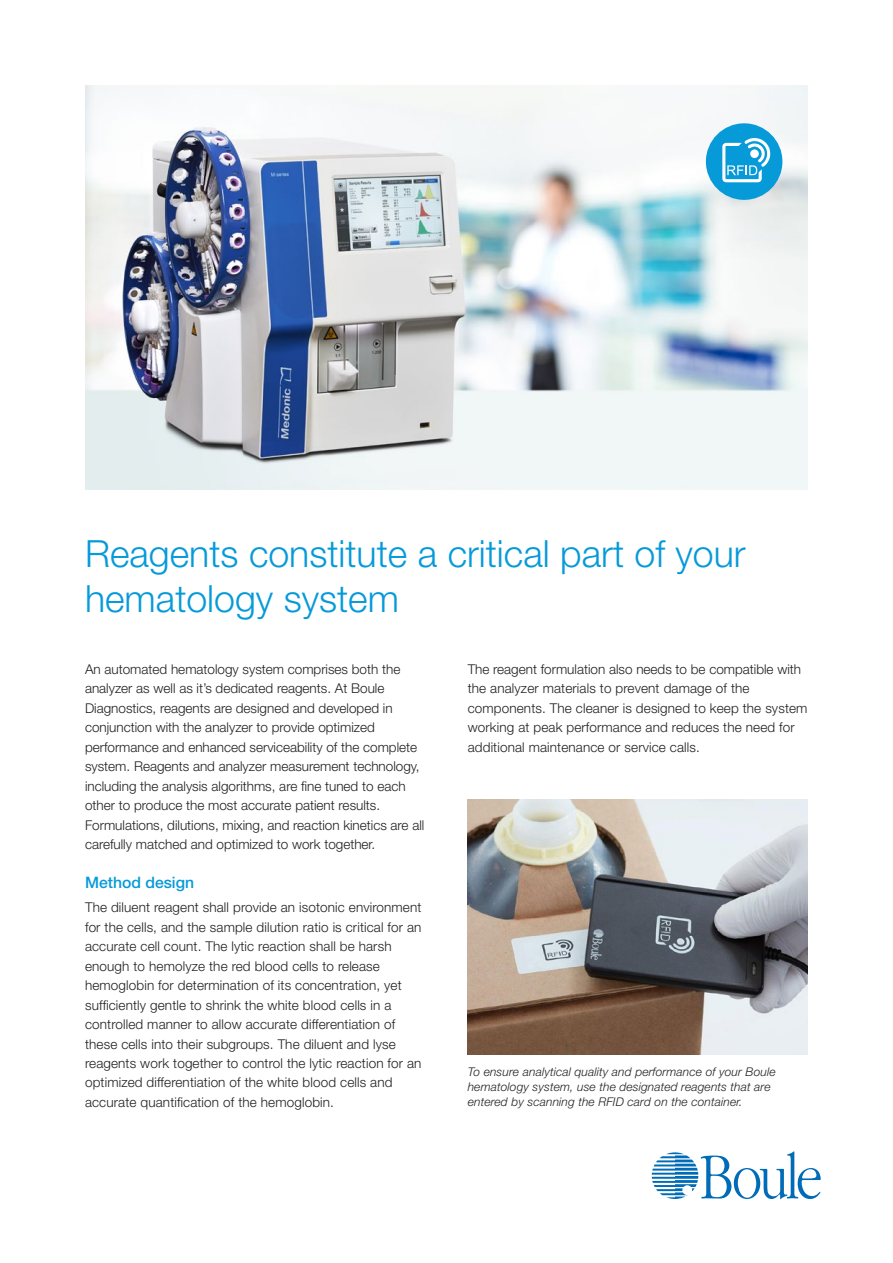
<style>
.page{position:relative;width:893px;height:1263px;background:#fff}
.page>*{position:absolute;margin:0;border:0;box-sizing:border-box;transform-origin:0 0}
.t1{font:300 37.5px/45px "Helvetica Neue LT Pro";color:#069ad9}
.t2{font:500 15.75px "Helvetica Neue LT Pro";color:#069ad9}
.t3{font:300 13.5px/19.5px "Helvetica Neue LT Pro";letter-spacing:.01em;color:#231f20}
.t4{font:italic 300 12px/15px "Helvetica Neue LT Pro";letter-spacing:.01em;color:#231f20}
</style>
<div class="page">
<img style="left:468px;top:799px;width:340px;height:255px">
<img style="left:85px;top:85px;width:723px;height:404px">
<svg style="left:652px;top:1151px;width:169px;height:48px"></svg>
<div style="left:706px;top:123px;width:76px;height:77px;background:#069ad9;border-radius:50%"></div>
<svg style="left:722px;top:138px;width:48px;height:44px"></svg>
<h1 class="t1" style="left:85px;top:530px;width:662px">Reagents constitute a critical part of your hematology system</h1>
<p class="t3" style="left:85px;top:659px;width:341px">An automated hematology system comprises both the analyzer as well as it’s dedicated reagents. At Boule Diagnostics, reagents are designed and developed in conjunction with the analyzer to provide optimized performance and enhanced serviceability of the complete system. Reagents and analyzer measurement technology, including the analysis algorithms, are fine tuned to each other to produce the most accurate patient results.<br>Formulations, dilutions, mixing, and reaction kinetics are all carefully matched and optimized to work together.</p>
<p class="t2" style="left:85px;top:873px;width:111px">Method design</p>
<p class="t3" style="left:85px;top:897px;width:338px">The diluent reagent shall provide an isotonic environment for the cells, and the sample dilution ratio is critical for an accurate cell count. The lytic reaction shall be harsh enough to hemolyze the red blood cells to release hemoglobin for determination of its concentration, yet sufficiently gentle to shrink the white blood cells in a controlled manner to allow accurate differentiation of these cells into their subgroups. The diluent and lyse reagents work together to control the lytic reaction for an optimized differentiation of the white blood cells and accurate quantification of the hemoglobin.</p>
<p class="t3" style="left:468px;top:659px;width:341px">The reagent formulation also needs to be compatible with the analyzer materials to prevent damage of the components. The cleaner is designed to keep the system working at peak performance and reduces the need for additional maintenance or service calls.</p>
<p class="t4" style="left:468px;top:1064px;width:309px">To ensure analytical quality and performance of your Boule hematology system, use the designated reagents that are entered by scanning the RFID card on the container.</p>
</div>
